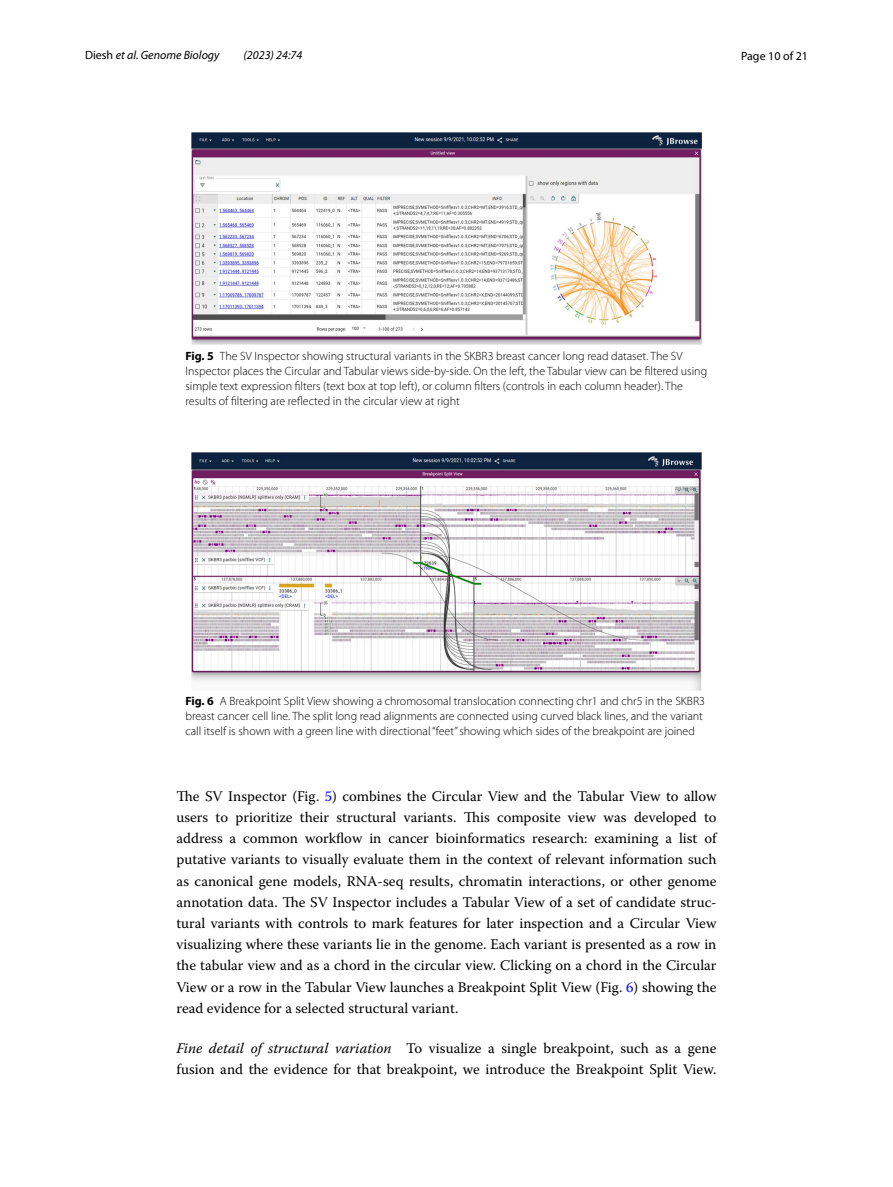
<style>
.page{position:relative;width:893px;height:1187px;background:#fff}
.page>*{position:absolute;margin:0;border:0;box-sizing:border-box;transform-origin:0 0}
.t1{font:14.7px/21.3px "Warnock Pro";color:#000;text-align:justify}
.t2{font:300 12px/15px "Myriad Pro";color:#000}
.t3{font:italic 12px "Myriad Pro";color:#000}
.t4{font:12px "Myriad Pro";color:#000}
.s1{font-style:normal}
.s2{font-weight:700}
.s3{color:#00f}
.s4{font-style:italic}
</style>
<div class="page">
<img style="left:191px;top:133px;width:511px;height:212px">
<img style="left:191px;top:452px;width:511px;height:238px">
<p class="t3" style="left:85px;top:48px;width:136px"><span class="s1">Diesh</span> et al. Genome Biology</p>
<p class="t3" style="left:244px;top:48px;width:60px">(2023) 24:74</p>
<p class="t4" style="left:741px;top:48px;width:68px">Page 10 of 21</p>
<p class="t2" style="left:185px;top:349px;width:523px"><span class="s2">Fig. 5</span> The SV Inspector showing structural variants in the SKBR3 breast cancer long read dataset. The SV Inspector places the Circular and Tabular views side-by-side. On the left, the Tabular view can be filtered using simple text expression filters (text box at top left), or column filters (controls in each column header). The results of filtering are reflected in the circular view at right</p>
<p class="t2" style="left:185px;top:694px;width:521px"><span class="s2">Fig. 6</span> A Breakpoint Split View showing a chromosomal translocation connecting chr1 and chr5 in the SKBR3 breast cancer cell line. The split long read alignments are connected using curved black lines, and the variant call itself is shown with a green line with directional “feet” showing which sides of the breakpoint are joined</p>
<p class="t1" style="left:176px;top:784px;width:542px">The SV Inspector (Fig. <span class="s3">5</span>) combines the Circular View and the Tabular View to allow users to prioritize their structural variants. This composite view was developed to address a common workflow in cancer bioinformatics research: examining a list of putative variants to visually evaluate them in the context of relevant information such as canonical gene models, RNA-seq results, chromatin interactions, or other genome annotation data. The SV Inspector includes a Tabular View of a set of candidate struc&shy;tural variants with controls to mark features for later inspection and a Circular View visualizing where these variants lie in the genome. Each variant is presented as a row in the tabular view and as a chord in the circular view. Clicking on a chord in the Circular View or a row in the Tabular View launches a Breakpoint Split View (Fig. <span class="s3">6</span>) showing the read evidence for a selected structural variant.</p>
<p class="t1" style="left:176px;top:1037px;width:542px"><span class="s4">Fine detail of structural variation</span> To visualize a single breakpoint, such as a gene fusion and the evidence for that breakpoint, we introduce the Breakpoint Split View.</p>
</div>
